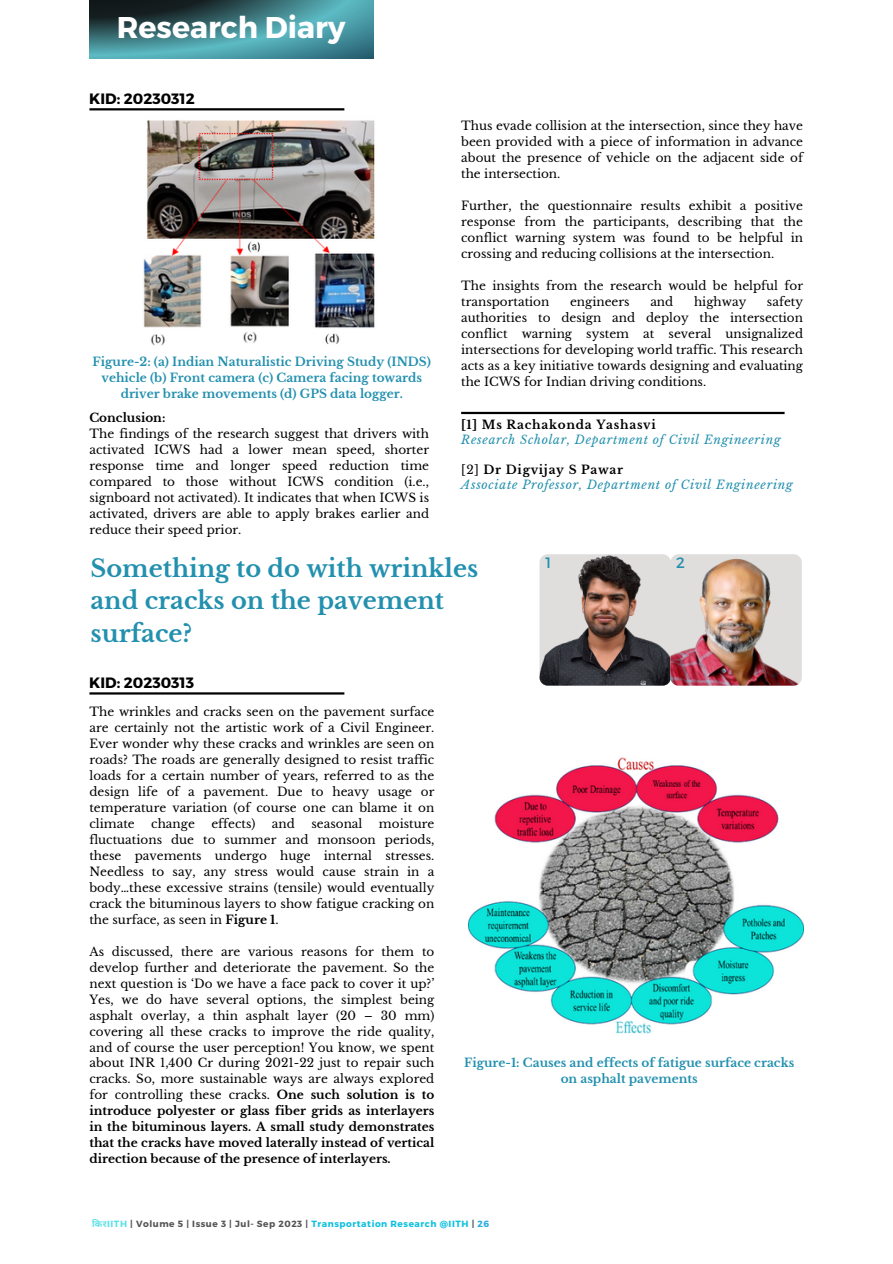
<style>
.page{position:relative;width:893px;height:1264px;background:#fff}
.page>*{position:absolute;margin:0;border:0;box-sizing:border-box;transform-origin:0 0}
.t1{font:700 30px "Montserrat";color:#fff}
.t2{font:700 24px/32.5px "Libre Baskerville";color:#2290ae}
.t3{font:700 15px "Montserrat";color:#000}
.t4{font:15px "Montserrat";color:#2290ae}
.t5{font:12px/16px "Libre Baskerville";color:#000;text-align:justify}
.t6{font:700 12px/16px "Libre Baskerville";color:#2290ae;text-align:center}
.t7{font:italic 12px "Libre Baskerville";letter-spacing:.06em;color:#2290ae}
.t8{font:700 12px "Libre Baskerville";letter-spacing:.06em;color:#000}
.t9{font:700 12px "Libre Baskerville";color:#000}
.t10{font:700 9px "Montserrat";letter-spacing:.06em;color:#545454}
.s1{font-weight:400}
.s2{font-weight:700}
.s3{font-family:"Noto Sans Devanagari";color:#5ce1e6}
.s4{color:#5ce1e6}
.s5{color:#0cc0df}
.s6{color:#29abe2}
</style>
<div class="page">
<hr style="left:89px;top:108px;width:255px;height:2px;background:#000">
<svg style="left:89px;top:0;width:284px;height:59px;background:#3e7d84"></svg>
<img style="left:143px;top:120px;width:232px;height:225px">
<hr style="left:461px;top:412px;width:323px;height:2px;background:#000">
<img style="left:539px;top:554px;width:131px;height:131px;border-radius:8px">
<img style="left:670px;top:554px;width:131px;height:131px;border-radius:8px">
<hr style="left:89px;top:692px;width:255px;height:2px;background:#000">
<img style="left:468px;top:757px;width:335px;height:277px">
<p class="t1" style="left:117px;top:8px;width:230px">Research Diary</p>
<p class="t3" style="left:89px;top:88px;width:107px">KID: 20230312</p>
<p class="t6" style="left:93px;top:354px;width:340px">Figure-2: (a) Indian Naturalistic Driving Study (INDS) vehicle (b) Front camera (c) Camera facing towards driver brake movements (d) GPS data logger.</p>
<p class="t9" style="left:89px;top:410px;width:77px">Conclusion:</p>
<p class="t5" style="left:89px;top:425px;width:341px">The findings of the research suggest that drivers with activated ICWS had a lower mean speed, shorter response time and longer speed reduction time compared to those without ICWS condition (i.e., signboard not activated). It indicates that when ICWS is activated, drivers are able to apply brakes earlier and reduce their speed prior.</p>
<p class="t5" style="left:461px;top:118px;width:343px">Thus evade collision at the intersection, since they have been provided with a piece of information in advance about the presence of vehicle on the adjacent side of the intersection.</p>
<p class="t5" style="left:461px;top:198px;width:343px">Further, the questionnaire results exhibit a positive response from the participants, describing that the conflict warning system was found to be helpful in crossing and reducing collisions at the intersection.</p>
<p class="t5" style="left:461px;top:278px;width:343px">The insights from the research would be helpful for transportation</p>
<p class="t5" style="left:461px;top:294px;width:343px;text-indent:306px">safety authorities to design and deploy the intersection conflict warning system at several unsignalized intersections for developing world traffic. This research acts as a key initiative towards designing and evaluating the ICWS for Indian driving conditions.</p>
<p class="t5" style="left:570px;top:294px;width:61px">engineers</p>
<p class="t5" style="left:650px;top:294px;width:24px">and</p>
<p class="t5" style="left:694px;top:294px;width:54px">highway</p>
<p class="t8" style="left:461px;top:417px;width:196px">[1] Ms Rachakonda Yashasvi</p>
<p class="t7" style="left:461px;top:432px;width:321px">Research Scholar, Department of Civil Engineering</p>
<p class="t8" style="left:461px;top:462px;width:163px"><span class="s1">[2]</span> Dr Digvijay S Pawar</p>
<p class="t7" style="left:461px;top:477px;width:333px">Associate Professor, Department of Civil Engineering</p>
<p class="t2" style="left:90px;top:552px;width:389px">Something to do with wrinkles and cracks on the pavement surface?</p>
<p class="t4" style="left:545px;top:553px;width:7px">1</p>
<p class="t3" style="left:89px;top:672px;width:106px">KID: 20230313</p>
<p class="t4" style="left:676px;top:553px;width:10px">2</p>
<p class="t5" style="left:89px;top:703px;width:346px">The wrinkles and cracks seen on the pavement surface are certainly not the artistic work of a Civil Engineer.<br>Ever wonder why these cracks and wrinkles are seen on roads? The roads are generally designed to resist traffic loads for a certain number of years, referred to as the design life of a pavement. Due to heavy usage or temperature variation (of course one can blame it on climate</p>
<p class="t5" style="left:151px;top:815px;width:45px">change</p>
<p class="t5" style="left:211px;top:815px;width:46px">effects)</p>
<p class="t5" style="left:272px;top:815px;width:24px">and</p>
<p class="t5" style="left:311px;top:815px;width:53px">seasonal</p>
<p class="t5" style="left:89px;top:815px;width:346px;text-indent:289px">moisture fluctuations due to summer and monsoon periods, these pavements undergo huge internal stresses.<br>Needless to say, any stress would cause strain in a body…these excessive strains (tensile) would eventually crack the bituminous layers to show fatigue cracking on the surface, as seen in <span class="s2">Figure 1</span>.</p>
<p class="t5" style="left:89px;top:943px;width:346px">As discussed, there are various reasons for them to develop further and deteriorate the pavement. So the next question is ‘Do we have a face pack to cover it up?’ Yes, we do have several options, the simplest being asphalt overlay, a thin asphalt layer (20 – 30 mm) covering all these cracks to improve the ride quality, and of course the user perception! You know, we spent about INR 1,400 Cr during 2021-22 just to repair such cracks. So, more sustainable ways are always explored for controlling these cracks. <span class="s2">One such solution is to introduce polyester or glass fiber grids as interlayers in the bituminous layers. A small study demonstrates that the cracks have moved laterally instead of vertical direction because of the presence of interlayers.</span></p>
<p class="t6" style="left:464px;top:1055px;width:331px">Figure-1: Causes and effects of fatigue surface cracks on asphalt pavements</p>
<p class="t10" style="left:92px;top:1217px;width:398px"><span class="s3">कि र</span><span class="s4">IITH</span> | Volume 5 | Issue 3 | Jul- Sep 2023 | <span class="s5">Transportation Research @IITH</span> | <span class="s6">26</span></p>
</div>
